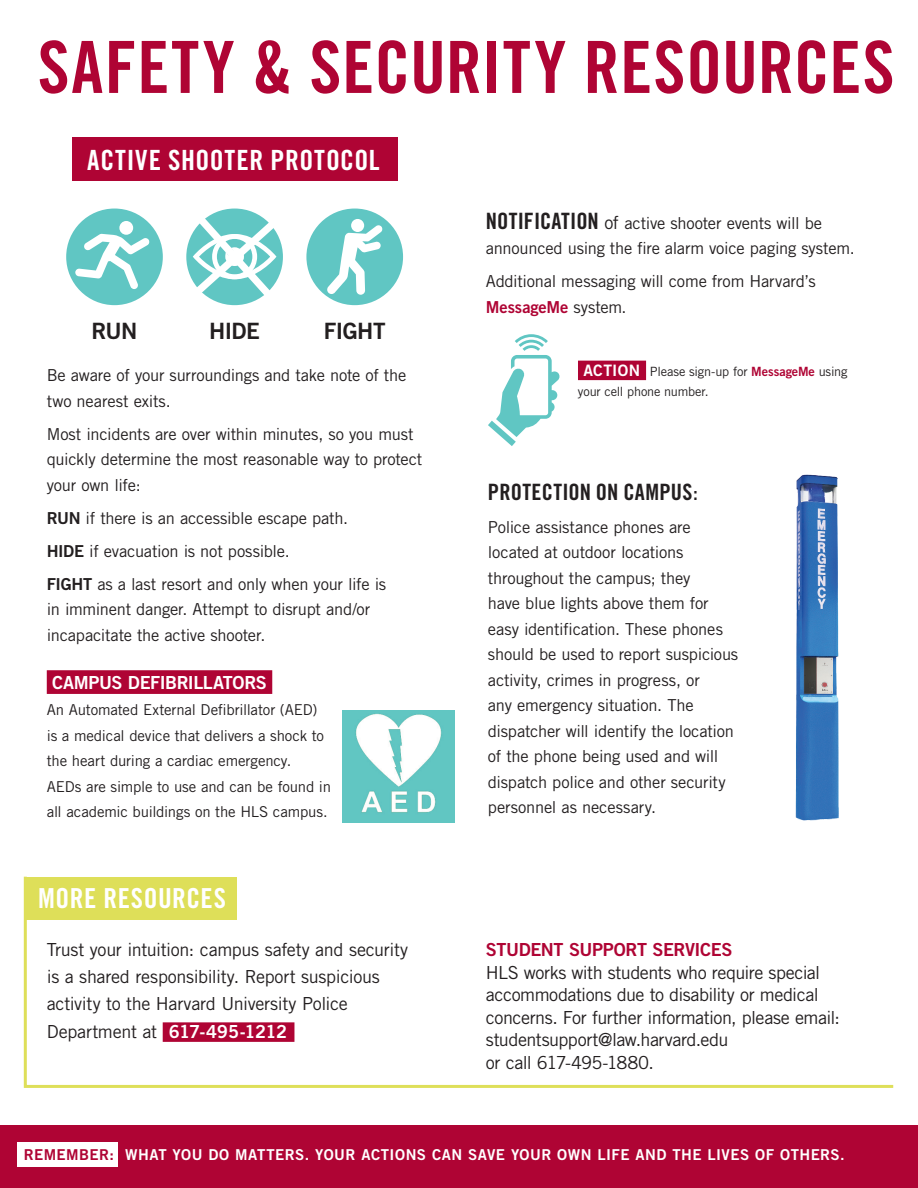
<style>
.page{position:relative;width:918px;height:1188px;background:#fff}
.page>*{position:absolute;margin:0;border:0;box-sizing:border-box;transform-origin:0 0}
.t1{font:72px "Trade Gothic LT Std Bd Cn 20";letter-spacing:.01em;color:#af0434}
.t2{font:27.9px "Trade Gothic LT Std Bd Cn 20";letter-spacing:.025em;color:#fff}
.t3{font:27.6px "Trade Gothic LT Std Bd Cn 20";letter-spacing:.015em;color:#fff}
.t4{font:22.5px "Trade Gothic LT Std Bd Cn 20";letter-spacing:.01em;color:#231f20}
.t5{font:22.5px "Trade Gothic LT Std Bd 2";letter-spacing:-.03em;color:#231f20}
.t6{font:18px/22.5px "Trade Gothic LT Std";letter-spacing:-.025em;color:#231f20}
.t7{font:18px "Trade Gothic LT Std Bd 2";letter-spacing:-.02em;color:#af0434}
.t8{font:18px "Trade Gothic LT Std Bd 2";letter-spacing:-.025em;color:#fff}
.t9{font:16.5px/25.5px "Trade Gothic LT Std";letter-spacing:-.015em;color:#231f20}
.t10{font:16.5px "Trade Gothic LT Std Bd 2";letter-spacing:-.01em;color:#af0434}
.t11{font:15px/25.5px "Trade Gothic LT Std";letter-spacing:-.01em;color:#231f20}
.t12{font:15px "Trade Gothic LT Std Bd 2";letter-spacing:.03em;color:#fff}
.t13{font:12.75px/19.5px "Trade Gothic LT Std";letter-spacing:-.015em;color:#231f20}
.s1{font-family:"Trade Gothic LT Std Bd 2"}
.s2{font-family:"Trade Gothic LT Std Bd Cn 20";font-size:22.5px}
.s3{font-size:18px}
.s4{font-family:"Trade Gothic LT Std";color:#231f20}
.s5{font-family:"Trade Gothic LT Std Bd 2";font-size:15.75px;color:#fff}
.s6{font-family:"Trade Gothic LT Std Bd 2";color:#af0434}
.s7{font-family:"Trade Gothic LT Std"}
.s8{font-family:"Trade Gothic LT Std Bd 2";color:#fff}
.s9{color:#af0434}
</style>
<div class="page">
<div style="left:0;top:1125px;width:918px;height:63px;background:#af0434"></div>
<div style="left:17px;top:1143px;width:101px;height:24px;background:#fff"></div>
<svg style="left:488px;top:334px;width:72px;height:112px"></svg>
<div style="left:578px;top:361px;width:68px;height:19px;background:#af0434"></div>
<div style="left:72px;top:137px;width:326px;height:43px;background:#af0434"></div>
<svg style="left:66px;top:209px;width:97px;height:96px"></svg>
<div style="left:306px;top:209px;width:97px;height:96px;background:#60c6c3;border-radius:50%"></div>
<svg style="left:327px;top:219px;width:56px;height:76px"></svg>
<svg style="left:186px;top:208px;width:97px;height:98px"></svg>
<div style="left:47px;top:670px;width:225px;height:24px;background:#af0434"></div>
<svg style="left:23px;top:876px;width:871px;height:212px"></svg>
<img style="left:795px;top:474px;width:44px;height:347px">
<img style="left:342px;top:710px;width:112px;height:112px">
<h1 class="t1" style="left:38px;top:24px;width:858px">SAFETY &amp; SECURITY RESOURCES</h1>
<h2 class="t2" style="left:87px;top:143px;width:294px">ACTIVE SHOOTER PROTOCOL</h2>
<h3 class="t5" style="left:92px;top:317px;width:47px">RUN</h3>
<h3 class="t5" style="left:209px;top:317px;width:52px">HIDE</h3>
<h3 class="t5" style="left:324px;top:317px;width:63px">FIGHT</h3>
<p class="t9" style="left:47px;top:362px;width:361px">Be aware of your surroundings and take note of the two nearest exits.</p>
<p class="t9" style="left:47px;top:421px;width:377px">Most incidents are over within minutes, so you must quickly determine the most reasonable way to protect your own life:</p>
<p class="t9" style="left:47px;top:501px;width:341px;line-height:33px"><span class="s1">RUN</span> if there is an accessible escape path.<br><span class="s1">HIDE</span> if evacuation is not possible.<br><span class="s1">FIGHT</span> as a last resort and only when your life is</p>
<p class="t9" style="left:47px;top:596px;width:325px">in imminent danger. Attempt to disrupt and/or incapacitate the active shooter.</p>
<p class="t8" style="left:52px;top:672px;width:216px">CAMPUS DEFIBRILLATORS</p>
<p class="t11" style="left:47px;top:697px;width:286px">An Automated External Defibrillator (AED) is a medical device that delivers a shock to the heart during a cardiac emergency.<br>AEDs are simple to use and can be found in all academic buildings on the HLS campus.</p>
<h3 class="t3" style="left:38px;top:881px;width:189px">MORE RESOURCES</h3>
<p class="t9" style="left:486px;top:210px;width:371px"><span class="s2">NOTIFICATION</span> <span class="s3">of</span> active shooter events will be announced using the fire alarm voice paging system.</p>
<p class="t9" style="left:486px;top:269px;width:331px">Additional messaging will come from Harvard’s</p>
<p class="t10" style="left:486px;top:297px;width:142px">MessageMe <span class="s4">system.</span></p>
<p class="t13" style="left:578px;top:362px;width:271px;text-indent:5px"><span class="s5">ACTION</span> Please sign-up for <span class="s6">MessageMe</span> using your cell phone number.</p>
<h3 class="t4" style="left:488px;top:478px;width:213px">PROTECTION ON CAMPUS<span class="s7">:</span></h3>
<p class="t9" style="left:488px;top:514px;width:252px">Police assistance phones are located at outdoor locations throughout the campus; they<br>have blue lights above them for easy identification. These phones should be used to report suspicious activity, crimes in progress, or<br>any emergency situation. The dispatcher will identify the location of the phone being used and will dispatch police and other security personnel as necessary.</p>
<p class="t6" style="left:47px;top:935px;width:363px;line-height:27.5px">Trust your intuition: campus safety and security is a shared responsibility. Report suspicious activity to the Harvard University Police Department at <span class="s8">617-495-1212</span></p>
<p class="t7" style="left:486px;top:939px;width:248px">STUDENT SUPPORT SERVICES</p>
<p class="t6" style="left:486px;top:961px;width:356px">HLS works with students who require special accommodations due to disability or medical concerns. For further information, please email: studentsupport@law.harvard.edu<br>or call 617-495-1880.</p>
<p class="t12" style="left:24px;top:1146px;width:822px"><span class="s9">REMEMBER:</span> WHAT YOU DO MATTERS. YOUR ACTIONS CAN SAVE YOUR OWN LIFE AND THE LIVES OF OTHERS.</p>
</div>
